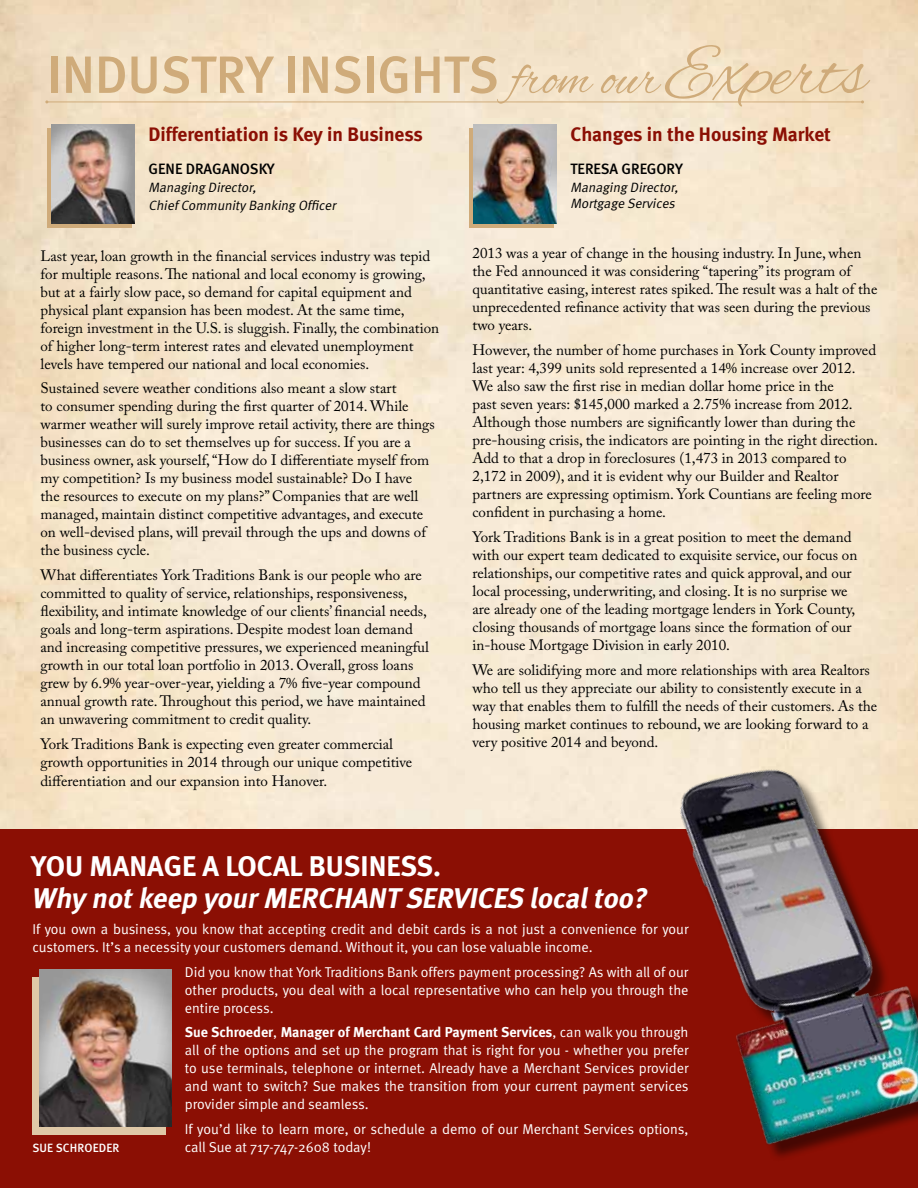
<style>
.page{position:relative;width:918px;height:1188px;background:#fff}
.page>*{position:absolute;margin:0;border:0;box-sizing:border-box;transform-origin:0 0}
.t1{font:500 52.5px "Meta";color:#cfab7a}
.t2{font:italic 700 28.5px "Meta";color:#fff}
.t3{font:700 28.5px "Meta";color:#fff}
.t4{font:700 19.5px "Meta";color:#8b0f04}
.t5{font:15px/18px "Adobe Caslon Pro";color:#000}
.t6{font:500 15px "Meta";color:#000}
.t7{font:14.25px/18px "Meta Normal";color:#fff;text-align:justify}
.t8{font:700 14.25px "Meta";color:#fff}
.t9{font:italic 13.5px/18.8px "Meta Normal";color:#000}
.t10{font:500 12px "Meta";letter-spacing:.01em;color:#fff}
.s1{font-family:"Alex Brush";font-weight:400}
.s2{font-family:"Alex Brush";font-weight:400;font-size:72px}
.s3{font-family:"Meta Normal";font-weight:400}
</style>
<div class="page">
<div style="left:0;top:829px;width:918px;height:359px;background:#8b0f04"></div>
<hr style="left:47px;top:102px;width:816px;height:1px;background:#cfab7a">
<img style="left:0;top:0;width:1px;height:102px">
<img style="left:534px;top:688px;width:384px;height:470px">
<div style="left:32px;top:977px;width:134px;height:158px;background:#dfc8a7"></div>
<img style="left:39px;top:969px;width:132px;height:157px">
<svg style="left:47px;top:128px;width:85px;height:100px"></svg>
<img style="left:52px;top:124px;width:83px;height:100px">
<div style="left:469px;top:128px;width:85px;height:100px;background:#cfab7a"></div>
<img style="left:473px;top:124px;width:84px;height:100px">
<h1 class="t1" style="left:47px;top:44px;width:821px">INDUSTRY INSIGHTS <span class="s1">from our</span> <span class="s2">Experts</span></h1>
<h3 class="t4" style="left:148px;top:123px;width:276px">Differentiation is Key in Business</h3>
<p class="t6" style="left:148px;top:160px;width:127px">GEN E DRAGAN OSKY</p>
<p class="t9" style="left:148px;top:178px;width:191px">Managing Director,<br>Chief Community Banking Officer</p>
<p class="t5" style="left:40px;top:247px;width:400px">Last year, loan growth in the financial services industry was tepid for multiple reasons. The national and local economy is growing, but at a fairly slow pace, so demand for capital equipment and physical plant expansion has been modest. At the same time, foreign investment in the U.S. is sluggish. Finally, the combination of higher long-term interest rates and elevated unemployment levels have tempered our national and local economies.</p>
<p class="t5" style="left:40px;top:379px;width:396px">Sustained severe weather conditions also meant a slow start<br>to consumer spending during the first quarter of 2014. While warmer weather will surely improve retail activity, there are things businesses can do to set themselves up for success. If you are a business owner, ask yourself, “How do I differentiate myself from my competition? Is my business model sustainable? Do I have the resources to execute on my plans?” Companies that are well managed, maintain distinct competitive advantages, and execute on well-devised plans, will prevail through the ups and downs of the business cycle.</p>
<p class="t5" style="left:40px;top:566px;width:390px">What differentiates York Traditions Bank is our people who are committed to quality of service, relationships, responsiveness, flexibility, and intimate knowledge of our clients’ financial needs, goals and long-term aspirations. Despite modest loan demand and increasing competitive pressures, we experienced meaningful growth in our total loan portfolio in 2013. Overall, gross loans grew by 6.9% year-over-year, yielding a 7% five-year compound annual growth rate. Throughout this period, we have maintained an unwavering commitment to credit quality.</p>
<p class="t5" style="left:40px;top:735px;width:373px">York Traditions Bank is expecting even greater commercial growth opportunities in 2014 through our unique competitive differentiation and our expansion into Hanover.</p>
<h3 class="t4" style="left:570px;top:123px;width:262px">Changes in the Housing Market</h3>
<p class="t6" style="left:570px;top:160px;width:105px">TERESA GREGORY</p>
<p class="t9" style="left:570px;top:179px;width:112px;line-height:16.5px">Managing Director,<br>Mortgage Services</p>
<p class="t5" style="left:472px;top:244px;width:406px">2013 was a year of change in the housing industry. In June, when the Fed announced it was considering “tapering” its program of quantitative easing, interest rates spiked. The result was a halt of the unprecedented refinance activity that was seen during the previous two years.</p>
<p class="t5" style="left:472px;top:341px;width:407px">However, the number of home purchases in York County improved last year: 4,399 units sold represented a 14% increase over 2012.<br>We also saw the first rise in median dollar home price in the<br>past seven years: $145,000 marked a 2.75% increase from 2012.<br>Although those numbers are significantly lower than during the pre-housing crisis, the indicators are pointing in the right direction.<br>Add to that a drop in foreclosures (1,473 in 2013 compared to 2,172 in 2009), and it is evident why our Builder and Realtor partners are expressing optimism. York Countians are feeling more confident in purchasing a home.</p>
<p class="t5" style="left:472px;top:528px;width:386px">York Traditions Bank is in a great position to meet the demand with our expert team dedicated to exquisite service, our focus on relationships, our competitive rates and quick approval, and our local processing, underwriting, and closing. It is no surprise we are already one of the leading mortgage lenders in York County, closing thousands of mortgage loans since the formation of our in-house Mortgage Division in early 2010.</p>
<p class="t5" style="left:472px;top:661px;width:406px">We are solidifying more and more relationships with area Realtors who tell us they appreciate our ability to consistently execute in a way that enables them to fulfill the needs of their customers. As the housing market continues to rebound, we are looking forward to a very positive 2014 and beyond.</p>
<h2 class="t3" style="left:31px;top:849px;width:77px">You manage</h2>
<h2 class="t3" style="left:202px;top:849px;width:40px">a local</h2>
<h2 class="t3" style="left:309px;top:849px;width:17px">business</h2>
<h2 class="t3" style="left:433px;top:849px;width:9px">.</h2>
<h2 class="t2" style="left:31px;top:881px;width:622px">Why notkeep yourMERCHANT SERVICES localtoo?</h2>
<p class="t7" style="left:32px;top:920px;width:658px">If you own a business, you know that accepting credit and debit cards is a not just a convenience for your customers. It’s a necessity your customers demand. Without it, you can lose valuable income.</p>
<p class="t7" style="left:185px;top:962px;width:505px">Did you know that York Traditions Bank offers payment processing? As with all of our other products, you deal with a local representative who can help you through the entire process.</p>
<p class="t8" style="left:185px;top:1024px;width:505px">Sue Schroeder<span class="s3">,</span> Manager of Merchant Card Payment Services<span class="s3">, can walk you through</span></p>
<p class="t7" style="left:185px;top:1041px;width:505px">all of the options and set up the program that is right for you - whether you prefer to use terminals, telephone or internet. Already have a Merchant Services provider and want to switch? Sue makes the transition from your current payment services provider simple and seamless.</p>
<p class="t7" style="left:185px;top:1120px;width:505px">If you’d like to learn more, or schedule a demo of our Merchant Services options,</p>
<p class="t10" style="left:32px;top:1141px;width:86px">SUE SCHROEDER</p>
<p class="t7" style="left:185px;top:1138px;width:188px">call Sue at 717-747-2608 today!</p>
</div>
